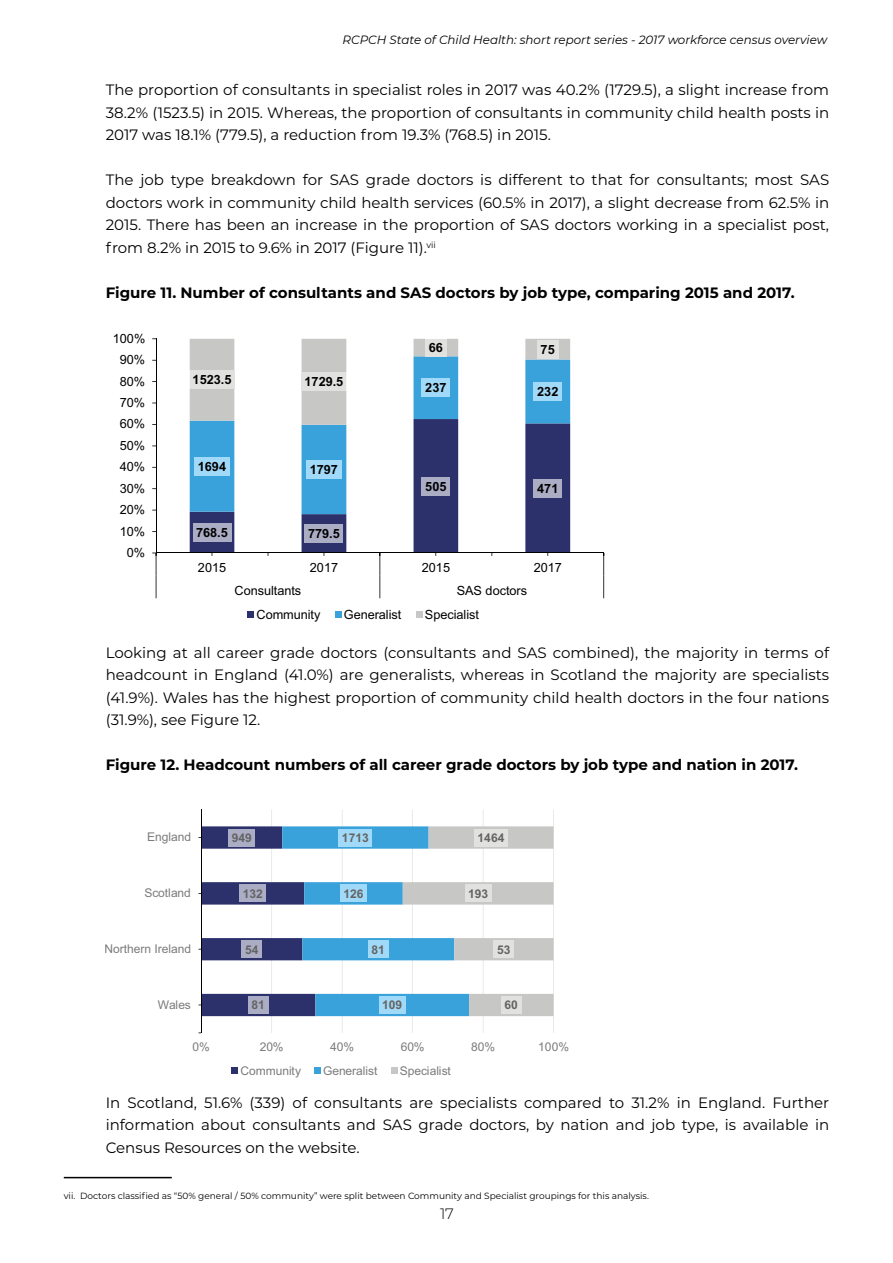
<style>
.page{position:relative;width:893px;height:1263px;background:#fff}
.page>*{position:absolute;margin:0;border:0;box-sizing:border-box;transform-origin:0 0}
.t1{font:15px/22.5px "Montserrat";color:#000;text-align:justify}
.t2{font:700 15px "Montserrat";color:#000}
.t3{font:300 15px "Montserrat";color:#000}
.t4{font:12.75px "Arial";color:#000}
.t5{font:700 12.75px "Arial";color:#000}
.t6{font:12px "Arial";letter-spacing:-.005em;color:#7b7b7b}
.t7{font:italic 12px "Montserrat";color:#000}
.t8{font:12px "Arial";color:#000}
.t9{font:700 12px "Arial";color:#646363}
.t10{font:9px "Montserrat";color:#000}
</style>
<div class="page">
<svg style="left:190px;top:514px;width:380px;height:39px"></svg>
<svg style="left:190px;top:425px;width:380px;height:89px"></svg>
<hr style="left:156px;top:339px;width:1px;height:214px;background:#000">
<hr style="left:156px;top:553px;width:448px;height:1px;background:#000">
<svg style="left:152px;top:553px;width:5px;height:45px"></svg>
<svg style="left:379px;top:554px;width:1px;height:44px"></svg>
<svg style="left:603px;top:554px;width:1px;height:44px"></svg>
<div style="left:193px;top:523px;width:38px;height:18px;background:#abadc5"></div>
<div style="left:304px;top:524px;width:39px;height:19px;background:#abadc5"></div>
<div style="left:422px;top:477px;width:28px;height:18px;background:#abadc5"></div>
<div style="left:534px;top:479px;width:28px;height:18px;background:#abadc5"></div>
<div style="left:194px;top:457px;width:36px;height:18px;background:#a1daf8"></div>
<div style="left:306px;top:460px;width:36px;height:19px;background:#a1daf8"></div>
<svg style="left:189px;top:338px;width:381px;height:87px"></svg>
<div style="left:425px;top:339px;width:21px;height:17px;background:#e1e1e0"></div>
<div style="left:537px;top:340px;width:21px;height:18px;background:#e1e1e0"></div>
<div style="left:247px;top:612px;width:7px;height:6px;background:#2c316c"></div>
<svg style="left:335px;top:612px;width:6px;height:6px"></svg>
<svg style="left:416px;top:612px;width:6px;height:6px"></svg>
<hr style="left:271px;top:810px;width:1px;height:223px;background:#e3e3e3">
<hr style="left:342px;top:810px;width:1px;height:223px;background:#e3e3e3">
<hr style="left:412px;top:810px;width:1px;height:223px;background:#e3e3e3">
<hr style="left:483px;top:810px;width:1px;height:223px;background:#e3e3e3">
<hr style="left:553px;top:810px;width:1px;height:223px;background:#e3e3e3">
<hr style="left:201px;top:810px;width:1px;height:223px;background:#000">
<svg style="left:198px;top:826px;width:356px;height:190px"></svg>
<div style="left:228px;top:829px;width:27px;height:17px;background:#abadc5"></div>
<div style="left:239px;top:885px;width:27px;height:17px;background:#abadc5"></div>
<div style="left:242px;top:940px;width:20px;height:18px;background:#abadc5"></div>
<div style="left:248px;top:996px;width:20px;height:17px;background:#abadc5"></div>
<div style="left:339px;top:829px;width:33px;height:17px;background:#a1daf8"></div>
<div style="left:340px;top:885px;width:27px;height:17px;background:#a1daf8"></div>
<div style="left:368px;top:940px;width:20px;height:18px;background:#a1daf8"></div>
<div style="left:379px;top:996px;width:27px;height:17px;background:#a1daf8"></div>
<div style="left:474px;top:829px;width:34px;height:17px;background:#e1e1e0"></div>
<div style="left:465px;top:885px;width:27px;height:17px;background:#e1e1e0"></div>
<div style="left:494px;top:940px;width:20px;height:18px;background:#e1e1e0"></div>
<div style="left:501px;top:996px;width:20px;height:17px;background:#e1e1e0"></div>
<svg style="left:232px;top:1068px;width:6px;height:6px"></svg>
<svg style="left:314px;top:1068px;width:6px;height:6px"></svg>
<svg style="left:391px;top:1068px;width:6px;height:6px"></svg>
<hr style="left:64px;top:1177px;width:108px;height:1px;background:#000">
<p class="t7" style="left:343px;top:32px;width:486px">RCPCH State of Child Health: short report series - 2017 workforce census overview</p>
<p class="t1" style="left:106px;top:78px;width:725px">The proportion of consultants in specialist roles in 2017 was 40.2% (1729.5), a slight increase from 38.2% (1523.5) in 2015. Whereas, the proportion of consultants in community child health posts in 2017 was 18.1% (779.5), a reduction from 19.3% (768.5) in 2015.</p>
<p class="t1" style="left:106px;top:168px;width:725px">The job type breakdown for SAS grade doctors is different to that for consultants; most SAS doctors work in community child health services (60.5% in 2017), a slight decrease from 62.5% in 2015. There has been an increase in the proportion of SAS doctors working in a specialist post, from 8.2% in 2015 to 9.6% in 2017 (Figure 11).<sup>vii</sup></p>
<p class="t2" style="left:106px;top:282px;width:690px">Figure 11. Number of consultants and SAS doctors by job type, comparing 2015 and 2017.</p>
<p class="t4" style="left:113px;top:330px;width:34px">100%</p>
<p class="t4" style="left:120px;top:351px;width:27px">90%</p>
<p class="t4" style="left:120px;top:372px;width:27px">80%</p>
<p class="t4" style="left:120px;top:394px;width:27px">70%</p>
<p class="t4" style="left:120px;top:415px;width:27px">60%</p>
<p class="t4" style="left:120px;top:437px;width:27px">50%</p>
<p class="t4" style="left:120px;top:458px;width:27px">40%</p>
<p class="t4" style="left:120px;top:479px;width:27px">30%</p>
<p class="t4" style="left:120px;top:501px;width:27px">20%</p>
<p class="t4" style="left:120px;top:522px;width:27px">10%</p>
<p class="t4" style="left:127px;top:544px;width:20px">0%</p>
<p class="t5" style="left:193px;top:371px;width:40px">1523.5</p>
<p class="t5" style="left:305px;top:373px;width:40px">1729.5</p>
<p class="t5" style="left:198px;top:457px;width:30px">1694</p>
<p class="t5" style="left:310px;top:461px;width:30px">1797</p>
<p class="t5" style="left:196px;top:523px;width:33px">768.5</p>
<p class="t5" style="left:308px;top:525px;width:33px">779.5</p>
<p class="t5" style="left:429px;top:339px;width:16px">66</p>
<p class="t5" style="left:541px;top:340px;width:16px">75</p>
<p class="t5" style="left:425px;top:379px;width:23px">237</p>
<p class="t5" style="left:537px;top:382px;width:23px">232</p>
<p class="t5" style="left:425px;top:477px;width:23px">505</p>
<p class="t5" style="left:537px;top:479px;width:23px">471</p>
<p class="t4" style="left:198px;top:559px;width:30px">2015</p>
<p class="t4" style="left:310px;top:559px;width:30px">2017</p>
<p class="t4" style="left:422px;top:559px;width:30px">2015</p>
<p class="t4" style="left:534px;top:559px;width:30px">2017</p>
<p class="t4" style="left:235px;top:581px;width:68px">Consultants</p>
<p class="t4" style="left:457px;top:581px;width:72px">SAS doctors</p>
<p class="t4" style="left:257px;top:606px;width:66px">Community</p>
<p class="t4" style="left:344px;top:606px;width:59px">Generalist</p>
<p class="t4" style="left:425px;top:606px;width:56px">Specialist</p>
<p class="t1" style="left:106px;top:641px;width:725px">Looking at all career grade doctors (consultants and SAS combined), the majority in terms of headcount in England (41.0%) are generalists, whereas in Scotland the majority are specialists (41.9%). Wales has the highest proportion of community child health doctors in the four nations (31.9%), see Figure 12.</p>
<p class="t2" style="left:106px;top:754px;width:694px">Figure 12. Headcount numbers of all career grade doctors by job type and nation in 2017.</p>
<p class="t8" style="left:118px;top:653px;width:19px">0%</p>
<p class="t8" style="left:185px;top:667px;width:28px">2015</p>
<p class="t8" style="left:291px;top:667px;width:28px">2017</p>
<p class="t8" style="left:397px;top:667px;width:28px">2015</p>
<p class="t8" style="left:503px;top:667px;width:28px">2017</p>
<p class="t8" style="left:220px;top:688px;width:65px">Consultants</p>
<p class="t8" style="left:430px;top:688px;width:68px">SAS doctors</p>
<p class="t6" style="left:147px;top:829px;width:46px">England</p>
<p class="t9" style="left:232px;top:829px;width:22px">949</p>
<p class="t9" style="left:342px;top:829px;width:28px">1713</p>
<p class="t9" style="left:478px;top:829px;width:28px">1464</p>
<p class="t6" style="left:144px;top:885px;width:48px">Scotland</p>
<p class="t9" style="left:243px;top:885px;width:22px">132</p>
<p class="t9" style="left:344px;top:885px;width:22px">126</p>
<p class="t9" style="left:468px;top:885px;width:22px">193</p>
<p class="t6" style="left:104px;top:940px;width:88px">Northern Ireland</p>
<p class="t9" style="left:245px;top:941px;width:15px">54</p>
<p class="t9" style="left:372px;top:941px;width:15px">81</p>
<p class="t9" style="left:497px;top:941px;width:15px">53</p>
<p class="t6" style="left:158px;top:996px;width:35px">Wales</p>
<p class="t9" style="left:252px;top:997px;width:15px">81</p>
<p class="t9" style="left:382px;top:997px;width:22px">109</p>
<p class="t9" style="left:505px;top:997px;width:15px">60</p>
<p class="t6" style="left:193px;top:1038px;width:19px">0%</p>
<p class="t6" style="left:260px;top:1038px;width:25px">20%</p>
<p class="t6" style="left:330px;top:1038px;width:25px">40%</p>
<p class="t6" style="left:401px;top:1038px;width:25px">60%</p>
<p class="t6" style="left:471px;top:1038px;width:25px">80%</p>
<p class="t6" style="left:538px;top:1038px;width:32px">100%</p>
<p class="t6" style="left:240px;top:1062px;width:62px">Community</p>
<p class="t6" style="left:323px;top:1062px;width:56px">Generalist</p>
<p class="t6" style="left:400px;top:1062px;width:53px">Specialist</p>
<p class="t1" style="left:106px;top:1091px;width:725px">In Scotland, 51.6% (339) of consultants are specialists compared to 31.2% in England. Further information about consultants and SAS grade doctors, by nation and job type, is available in Census Resources on the website.</p>
<p class="t10" style="left:64px;top:1190px;width:587px">vii. Doctors classified as “50% general / 50% community” were split between Community and Specialist groupings for this analysis.</p>
<p class="t3" style="left:440px;top:1203px;width:16px">17</p>
</div>
